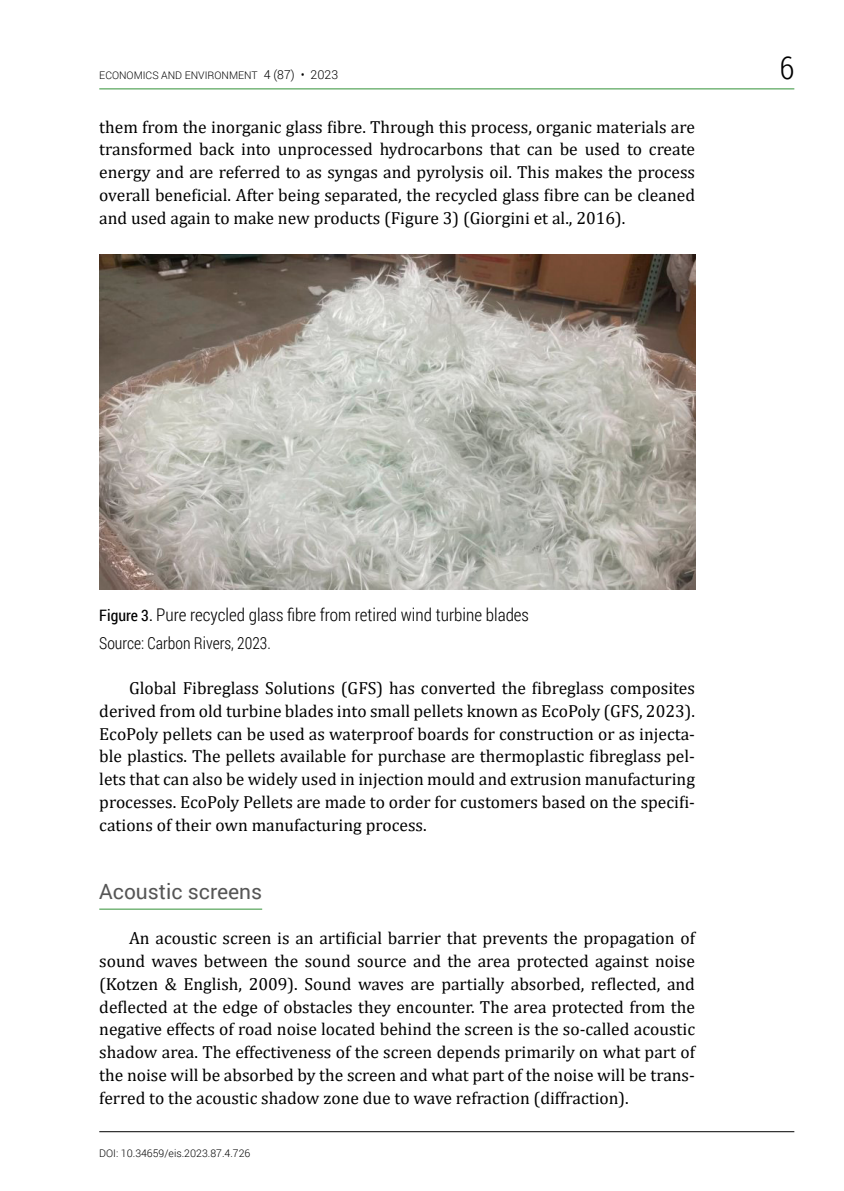
<style>
.page{position:relative;width:844px;height:1191px;background:#fff}
.page>*{position:absolute;margin:0;border:0;box-sizing:border-box;transform-origin:0 0}
.t1{font:300 31.5px "Roboto Condensed";color:#000}
.t2{font:21px "Roboto";color:#565656}
.t3{font:17.5px/22.8px "Cambria";color:#000;text-align:justify}
.t4{font:300 17.5px "Roboto Condensed";color:#000}
.t5{font:300 16.62px "Roboto Condensed";color:#000;scale:.96 1}
.t6{font:300 10.5px "Roboto";color:#000}
.s1{font-size:12.25px}
.s2{font-weight:400;font-size:15.75px}
</style>
<div class="page">
<hr style="left:99px;top:89px;width:695px;height:1px;background:#329137">
<hr style="left:99px;top:1131px;width:695px;height:1px;background:#000">
<hr style="left:99px;top:908px;width:163px;height:1px;background:#329137">
<img style="left:99px;top:255px;width:595px;height:335px">
<p class="t6" style="left:99px;top:68px;width:240px">ECONOMICS AND ENVIRONMENT <span class="s1">4 (87) • 2023</span></p>
<p class="t3" style="left:99px;top:115px;width:597px">them from the inorganic glass fibre. Through this process, organic materials are transformed back into unprocessed hydrocarbons that can be used to create energy and are referred to as syngas and pyrolysis oil. This makes the process overall beneficial. After being separated, the recycled glass fibre can be cleaned and used again to make new products (Figure 3) (Giorgini et al., 2016).</p>
<h1 class="t1" style="left:779px;top:46px;width:16px">6</h1>
<p class="t4" style="left:99px;top:602px;width:431px"><span class="s2">Figure 3.</span> Pure recycled glass fibre from retired wind turbine blades</p>
<p class="t5" style="left:99px;top:631px;width:180px">Source: Carbon Rivers, 2023.</p>
<p class="t3" style="left:99px;top:676px;width:597px;text-indent:30px">Global Fibreglass Solutions (GFS) has converted the fibreglass composites derived from old turbine blades into small pellets known as EcoPoly (GFS, 2023).<br>EcoPoly pellets can be used as waterproof boards for construction or as injecta&shy;ble plastics. The pellets available for purchase are thermoplastic fibreglass pel&shy;lets that can also be widely used in injection mould and extrusion manufacturing processes. EcoPoly Pellets are made to order for customers based on the specifi&shy;cations of their own manufacturing process.</p>
<p class="t2" style="left:99px;top:876px;width:164px">Acoustic screens</p>
<p class="t3" style="left:99px;top:927px;width:597px;text-indent:30px">An acoustic screen is an artificial barrier that prevents the propagation of sound waves between the sound source and the area protected against noise (Kotzen &amp; English, 2009). Sound waves are partially absorbed, reflected, and deflected at the edge of obstacles they encounter. The area protected from the negative effects of road noise located behind the screen is the so-called acoustic shadow area. The effectiveness of the screen depends primarily on what part of the noise will be absorbed by the screen and what part of the noise will be trans&shy;ferred to the acoustic shadow zone due to wave refraction (diffraction).</p>
<p class="t6" style="left:99px;top:1146px;width:152px">DOI: 10.34659/eis.2023.87.4.726</p>
</div>
